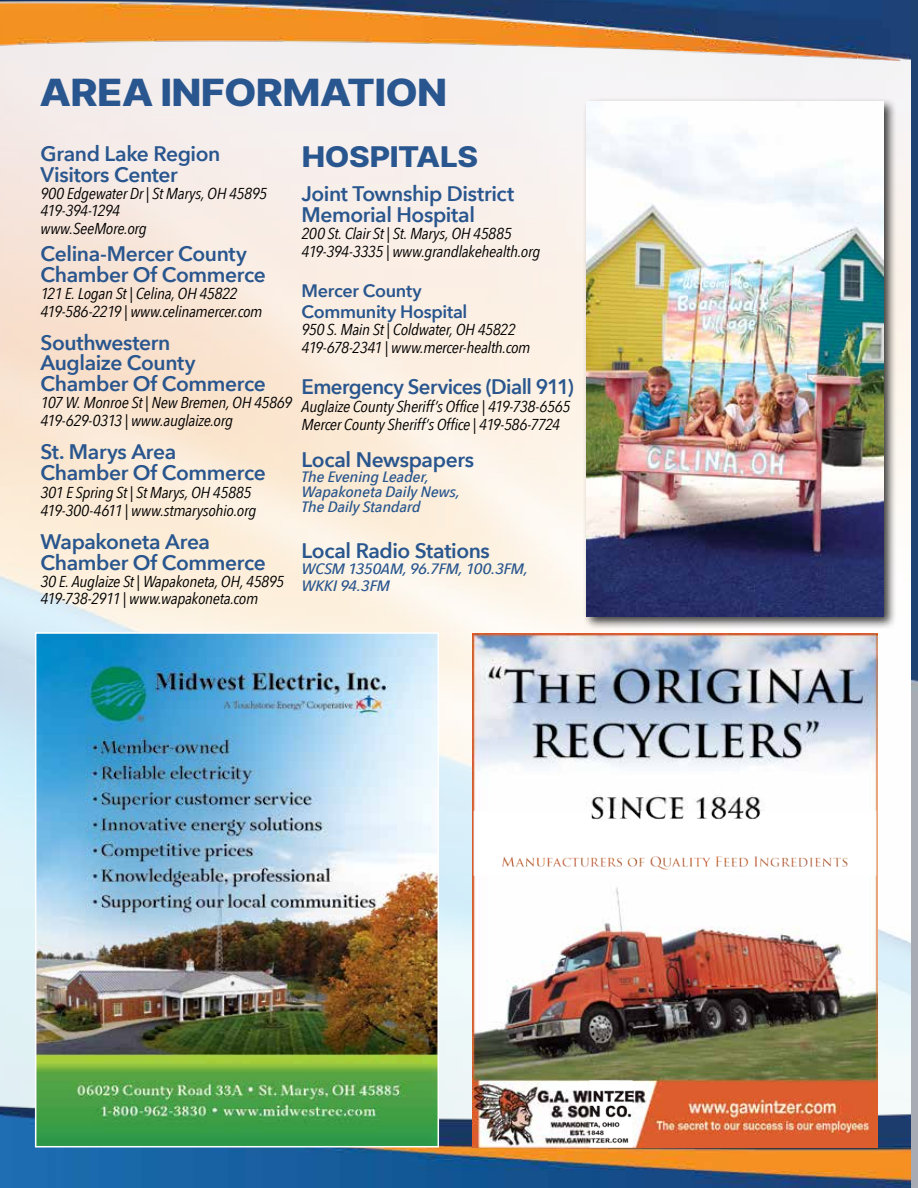
<style>
.page{position:relative;width:918px;height:1188px;background:#fff}
.page>*{position:absolute;margin:0;border:0;box-sizing:border-box;transform-origin:0 0}
.t1{font:800 37.5px "Inter";letter-spacing:-.02em;color:#29568e;scale:1.1 1}
.t2{font:800 28.5px "Inter";letter-spacing:-.015em;color:#29568e;scale:1.1 1}
.t3{font:600 21px/21px "Avenir Next";letter-spacing:-.02em;color:#29568e}
.t4{font:600 18px/21px "Avenir Next";letter-spacing:-.02em;color:#29568e}
.t5{font:italic 15.75px/18px "Avenir Next Condensed";letter-spacing:-.02em;color:#000;scale:1.1 1}
.t6{font:italic 500 15px/15px "Avenir Next Condensed";letter-spacing:-.015em;color:#29568e;scale:1.25 1}
</style>
<div class="page">
<img style="left:0;top:101px;width:912px;height:948px">
<img style="left:0;top:1049px;width:912px;height:139px">
<img style="left:0;top:0;width:912px;height:101px">
<img style="left:912px;top:0;width:6px;height:1188px">
<img style="left:472px;top:633px;width:406px;height:514px">
<img style="left:38px;top:635px;width:398px;height:510px">
<div style="left:35px;top:632px;width:404px;height:516px;border:2px solid #fff"></div>
<div style="left:583px;top:98px;width:314px;height:531px;background:#000;opacity:.75"></div>
<img style="left:587px;top:101px;width:296px;height:515px">
<h1 class="t1" style="left:40px;top:64px;width:372px">AREA INFORMATION</h1>
<h3 class="t3" style="left:40px;top:142px;width:181px">Grand Lake Region<br>Visitors Center</h3>
<p class="t5" style="left:40px;top:185px;width:208px;line-height:17.2px">900 Edgewater Dr | St Marys, OH 45895<br>419-394-1294<br>www.SeeMore.org</p>
<h3 class="t3" style="left:40px;top:242px;width:227px">Celina-Mercer County<br>Chamber Of Commerce</h3>
<p class="t5" style="left:40px;top:284px;width:203px">121 E. Logan St | Celina, OH 45822<br>419-586-2219 | www.celinamercer.com</p>
<h3 class="t3" style="left:40px;top:332px;width:227px;line-height:20.5px">Southwestern<br>Auglaize County<br>Chamber Of Commerce</h3>
<p class="t5" style="left:40px;top:394px;width:230px">107 W. Monroe St | New Bremen, OH 45869<br>419-629-0313 | www.auglaize.org</p>
<h3 class="t3" style="left:40px;top:441px;width:227px">St. Marys Area<br>Chamber Of Commerce</h3>
<p class="t5" style="left:40px;top:483px;width:198px">301 E Spring St | St Marys, OH 45885<br>419-300-4611 | www.stmarysohio.org</p>
<h3 class="t3" style="left:40px;top:530px;width:227px">Wapakoneta Area<br>Chamber Of Commerce</h3>
<p class="t5" style="left:40px;top:573px;width:223px;line-height:17.2px">30 E. Auglaize St | Wapakoneta, OH, 45895<br>419-738-2911 | www.wapakoneta.com</p>
<h2 class="t2" style="left:302px;top:136px;width:162px">HOSPITALS</h2>
<h3 class="t3" style="left:302px;top:183px;width:214px">Joint Township District<br>Memorial Hospital</h3>
<p class="t5" style="left:302px;top:225px;width:219px">200 St. Clair St | St. Marys, OH 45885<br>419-394-3335 | www.grandlakehealth.org</p>
<p class="t4" style="left:302px;top:280px;width:167px">Mercer County<br>Community Hospital</p>
<p class="t5" style="left:302px;top:321px;width:210px">950 S. Main St | Coldwater, OH 45822<br>419-678-2341 | www.mercer-health.com</p>
<h3 class="t3" style="left:302px;top:375px;width:274px">Emergency Services (Diall 911)</h3>
<p class="t5" style="left:302px;top:397px;width:246px">Auglaize County Sheriff’s Office | 419-738-6565<br>Mercer County Sheriff’s Office | 419-586-7724</p>
<h3 class="t3" style="left:302px;top:449px;width:174px">Local Newspapers</h3>
<p class="t6" style="left:302px;top:469px;width:128px">The Evening Leader,<br>Wapakoneta Daily News,<br>The Daily Standard</p>
<h3 class="t3" style="left:302px;top:540px;width:190px">Local Radio Stations</h3>
<p class="t6" style="left:302px;top:561px;width:183px;line-height:16.5px">WCSM 1350AM, 96.7FM, 100.3FM,<br>WKKI 94.3FM</p>
</div>
